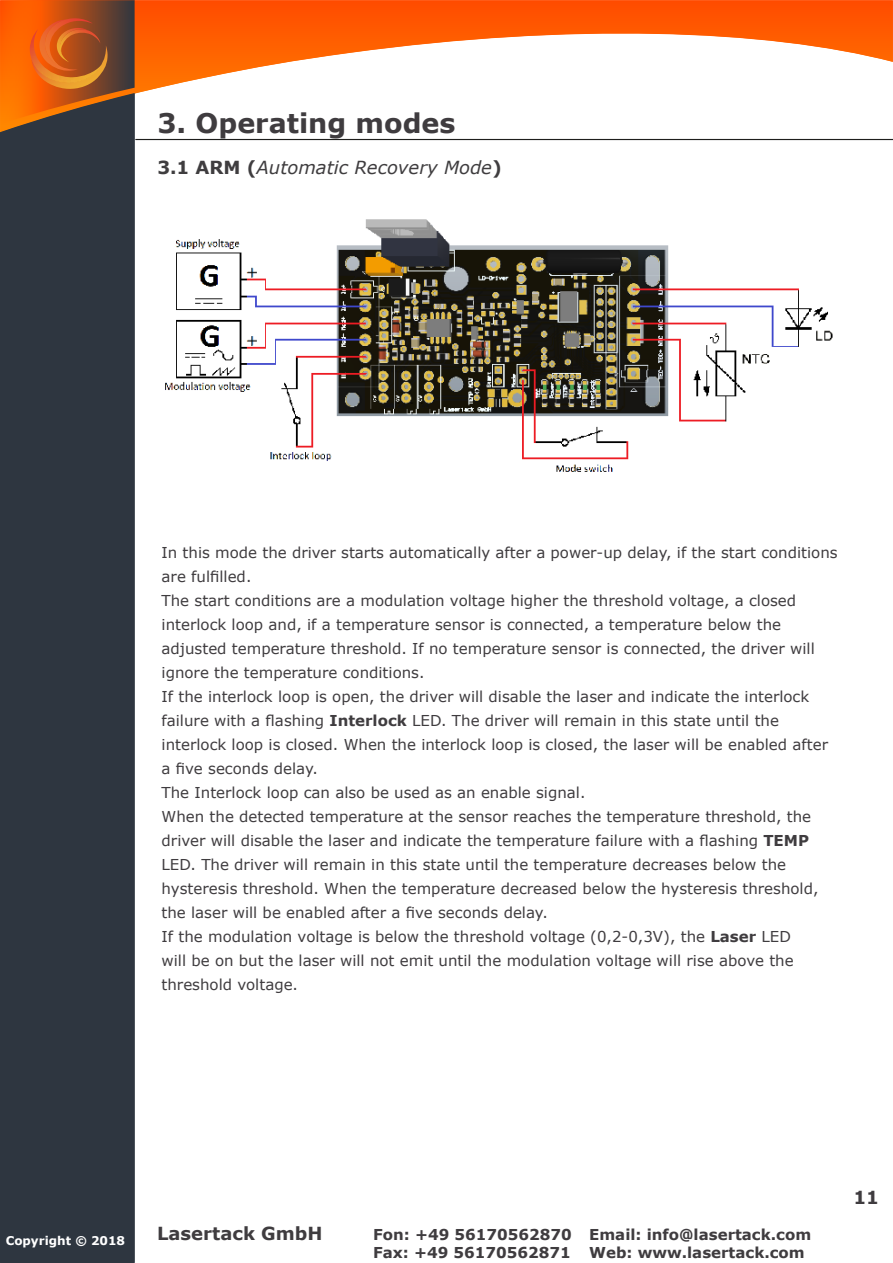
<style>
.page{position:relative;width:893px;height:1263px;background:#fff}
.page>*{position:absolute;margin:0;border:0;box-sizing:border-box;transform-origin:0 0}
.t1{font:700 27px "Verdana";color:#3f3c3f}
.t2{font:italic 18px "Verdana";color:#3f3d3f}
.t3{font:700 18px "Verdana";color:#3f3c3f}
.t4{font:15px/24px "Verdana";color:#3f3c3f}
.t5{font:700 15px/18px "Verdana";color:#3f3c3f}
.t6{font:700 12px "Verdana";color:#fff}
.s1{font-weight:700;font-style:normal}
.s2{font-weight:700}
</style>
<div class="page">
<svg style="left:135px;top:0;width:758px;height:94px"></svg>
<svg style="left:0;top:0;width:135px;height:93px;background:#b8571a"></svg>
<div style="left:0;top:93px;width:135px;height:1169px;background:#2e3640"></div>
<img style="left:45px;top:18px;width:48px;height:49px">
<img style="left:57px;top:27px;width:31px;height:35px">
<img style="left:60px;top:29px;width:40px;height:25px">
<hr style="left:136px;top:139px;width:757px;height:1px;background:#1d1d1b">
<img style="left:165px;top:219px;width:668px;height:253px">
<h1 class="t1" style="left:157px;top:104px;width:300px">3. Operating modes</h1>
<p class="t2" style="left:157px;top:155px;width:346px"><span class="s1">3.1 ARM (</span>Automatic Recovery Mode<span class="s1">)</span></p>
<p class="t4" style="left:162px;top:540px;width:678px">In this mode the driver starts automatically after a power-up delay, if the start conditions are fulfilled.<br>The start conditions are a modulation voltage higher the threshold voltage, a closed interlock loop and, if a temperature sensor is connected, a temperature below the adjusted temperature threshold. If no temperature sensor is connected, the driver will ignore the temperature conditions.<br>If the interlock loop is open, the driver will disable the laser and indicate the interlock failure with a flashing <span class="s2">Interlock</span> LED. The driver will remain in this state until the interlock loop is closed. When the interlock loop is closed, the laser will be enabled after a five seconds delay.<br>The Interlock loop can also be used as an enable signal.<br>When the detected temperature at the sensor reaches the temperature threshold, the driver will disable the laser and indicate the temperature failure with a flashing <span class="s2">TEMP </span>LED. The driver will remain in this state until the temperature decreases below the hysteresis threshold. When the temperature decreased below the hysteresis threshold, the laser will be enabled after a five seconds delay.<br>If the modulation voltage is below the threshold voltage (0,2-0,3V), the <span class="s2">Laser</span> LED<br>will be on but the laser will not emit until the modulation voltage will rise above the threshold voltage.</p>
<p class="t6" style="left:6px;top:1232px;width:121px">Copyright © 2018</p>
<p class="t6" style="left:8px;top:1232px;width:121px">Copyright © 2018</p>
<p class="t3" style="left:157px;top:1221px;width:167px">Lasertack GmbH</p>
<p class="t5" style="left:373px;top:1225px;width:440px">Fon: +49 56170562870 Email: info@lasertack.com<br>Fax: +49 56170562871 Web: www.lasertack.com</p>
<p class="t3" style="left:853px;top:1184px;width:27px">11</p>
</div>
